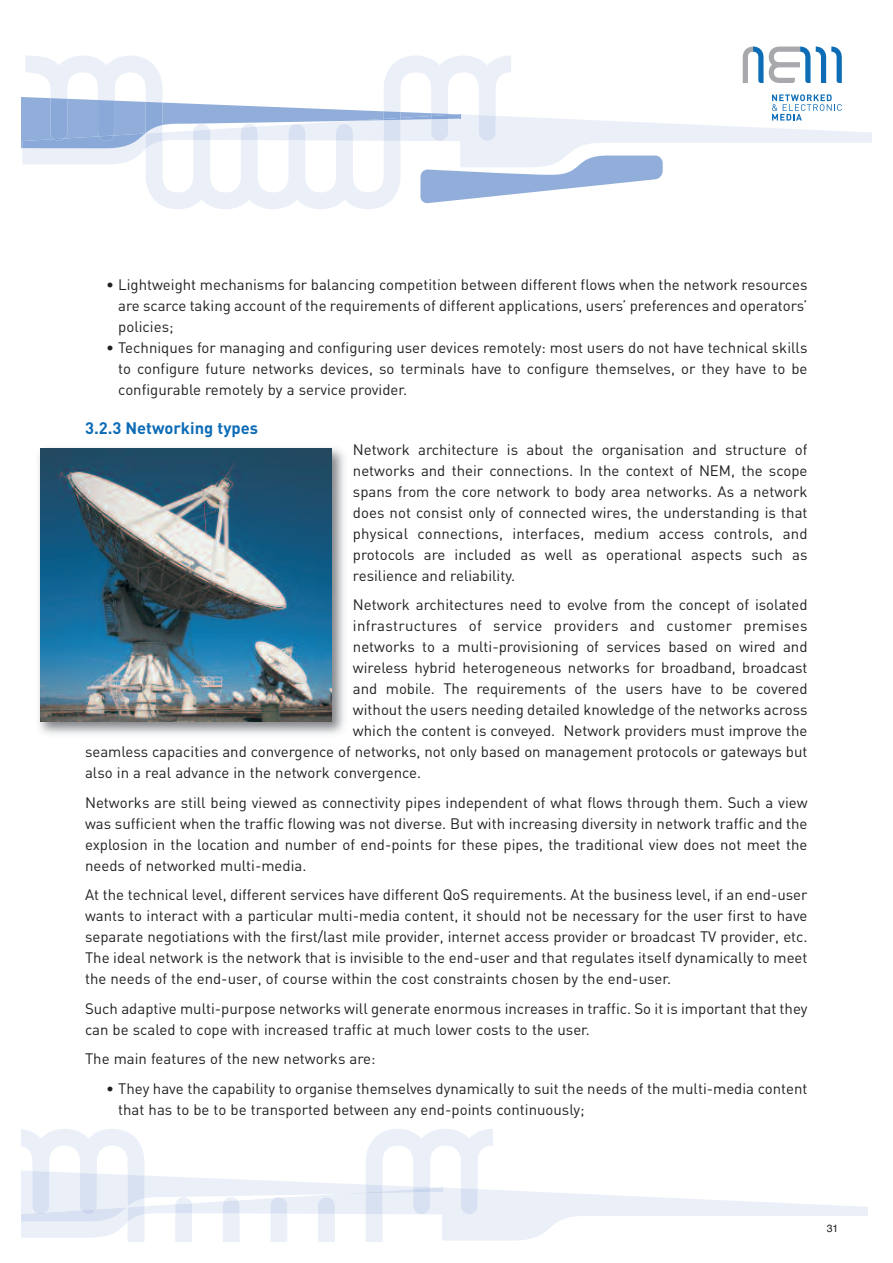
<style>
.page{position:relative;width:893px;height:1263px;background:#fff}
.page>*{position:absolute;margin:0;border:0;box-sizing:border-box;transform-origin:0 0}
.t1{font:700 16.5px "DIN";color:#0d6cb6}
.t2{font:15px/21px "DIN";color:#231f20;text-align:justify}
.t3{font:15px "DIN";letter-spacing:.02em;color:#231f20}
.t4{font:10.5px "Helvetica";color:#231f20}
</style>
<div class="page">
<svg style="left:21px;top:1129px;width:847px;height:112px"></svg>
<svg style="left:21px;top:47px;width:851px;height:162px"></svg>
<img style="left:39px;top:448px;width:305px;height:286px">
<img style="left:40px;top:449px;width:292px;height:273px">
<p class="t2" style="left:118px;top:274px;width:691px;text-indent:-12px">• Lightweight mechanisms for balancing competition between different flows when the network resources are scarce taking account of the requirements of different applications, users’ preferences and operators’ policies;</p>
<p class="t2" style="left:118px;top:337px;width:691px;text-indent:-12px">• Techniques for managing and configuring user devices remotely: most users do not have technical skills to configure future networks devices, so terminals have to configure themselves, or they have to be configurable remotely by a service provider.</p>
<p class="t1" style="left:85px;top:418px;width:174px">3.2.3 Networking types</p>
<p class="t2" style="left:353px;top:439px;width:456px">Network architecture is about the organisation and structure of networks and their connections. In the context of NEM, the scope spans from the core network to body area networks. As a network does not consist only of connected wires, the understanding is that physical connections, interfaces, medium access controls, and protocols are included as well as operational aspects such as resilience and reliability.</p>
<p class="t2" style="left:353px;top:594px;width:456px">Network architectures need to evolve from the concept of isolated</p>
<p class="t3" style="left:353px;top:617px;width:456px">infrastructures of service providers and customer premises</p>
<p class="t2" style="left:353px;top:636px;width:456px">networks to a multi-provisioning of services based on wired and</p>
<p class="t2" style="left:353px;top:657px;width:456px">wireless hybrid heterogeneous networks for broadband, broadcast</p>
<p class="t2" style="left:353px;top:678px;width:456px">and mobile. The requirements of the users have to be covered</p>
<p class="t2" style="left:353px;top:699px;width:456px">without the users needing detailed knowledge of the networks across</p>
<p class="t2" style="left:353px;top:720px;width:456px">which the content is conveyed. Network providers must improve the</p>
<p class="t2" style="left:85px;top:741px;width:724px">seamless capacities and convergence of networks, not only based on management protocols or gateways but</p>
<p class="t2" style="left:85px;top:762px;width:338px">also in a real advance in the network convergence.</p>
<p class="t2" style="left:85px;top:792px;width:724px">Networks are still being viewed as connectivity pipes independent of what flows through them. Such a view was sufficient when the traffic flowing was not diverse. But with increasing diversity in network traffic and the explosion in the location and number of end-points for these pipes, the traditional view does not meet the needs of networked multi-media.</p>
<p class="t2" style="left:85px;top:885px;width:724px">At the technical level, different services have different QoS requirements. At the business level, if an end-user wants to interact with a particular multi-media content, it should not be necessary for the user first to have separate negotiations with the first/last mile provider, internet access provider or broadcast TV provider, etc.<br>The ideal network is the network that is invisible to the end-user and that regulates itself dynamically to meet the needs of the end-user, of course within the cost constraints chosen by the end-user.</p>
<p class="t2" style="left:85px;top:998px;width:724px">Such adaptive multi-purpose networks will generate enormous increases in traffic. So it is important that they can be scaled to cope with increased traffic at much lower costs to the user.</p>
<p class="t2" style="left:85px;top:1049px;width:292px">The main features of the new networks are:</p>
<p class="t2" style="left:118px;top:1078px;width:691px;text-indent:-12px">• They have the capability to organise themselves dynamically to suit the needs of the multi-media content that has to be to be transported between any end-points continuously;</p>
<p class="t4" style="left:827px;top:1222px;width:13px">31</p>
</div>
